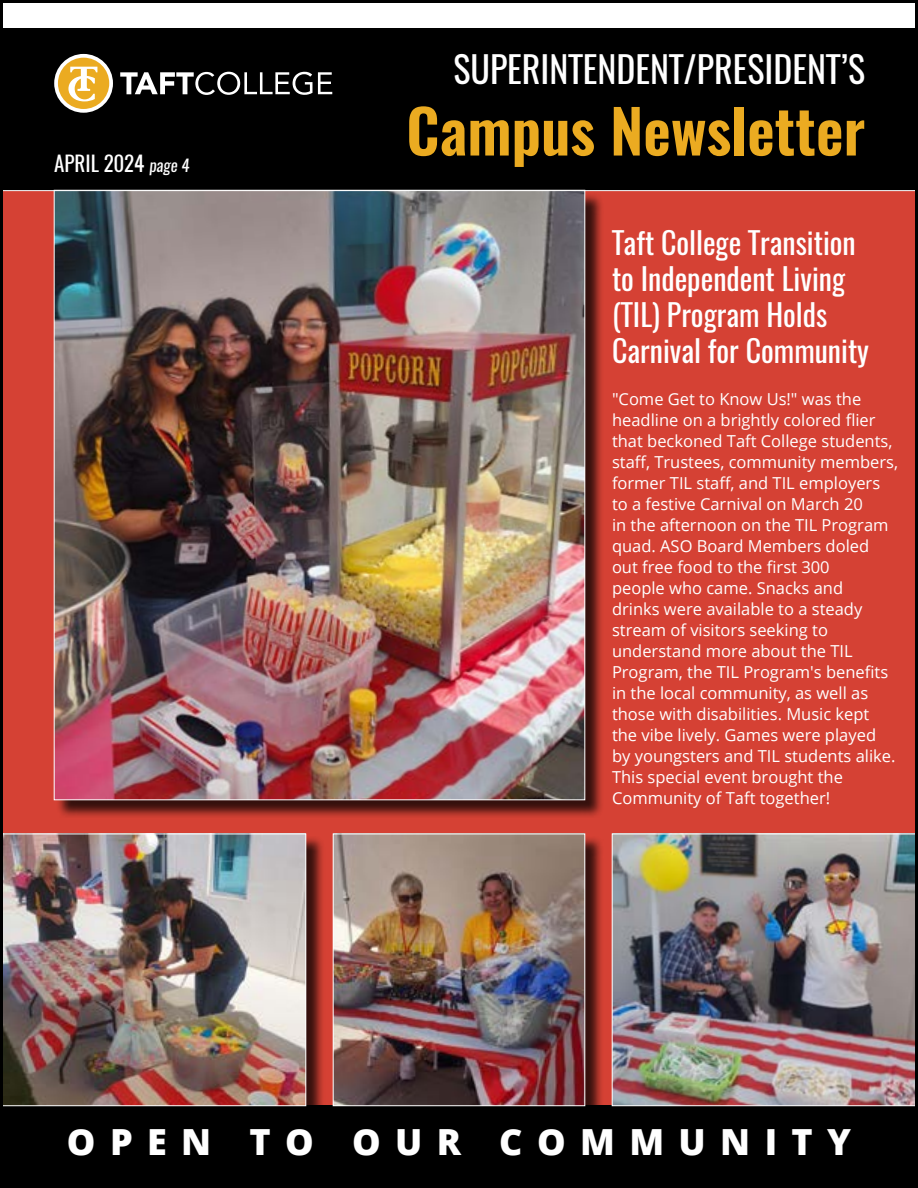
<style>
.page{position:relative;width:918px;height:1188px;background:#fff}
.page>*{position:absolute;margin:0;border:0;box-sizing:border-box;transform-origin:0 0}
.t1{font:600 60px "Oswald";color:#ebab21}
.t2{font:36px "Oswald";color:#fff}
.t3{font:800 36px "Open Sans";letter-spacing:.4em;color:#fff}
.t4{font:30px/36px "Oswald";color:#fff}
.t5{font:21px "Oswald";color:#fff}
.t6{font:16.5px/21px "Open Sans";color:#fff}
.s1{font-style:italic;font-size:16.5px}
</style>
<div class="page">
<div style="left:0;top:184px;width:918px;height:1004px;background:#d54134"></div>
<div style="left:0;top:1106px;width:918px;height:82px;background:#000"></div>
<div style="left:0;top:28px;width:918px;height:162px;background:#000"></div>
<svg style="left:120px;top:72px;width:192px;height:23px"></svg>
<svg style="left:318px;top:72px;width:14px;height:22px"></svg>
<svg style="left:54px;top:54px;width:59px;height:59px"></svg>
<div style="left:57px;top:193px;width:547px;height:625px;background:#000;opacity:.75"></div>
<img style="left:56px;top:192px;width:527px;height:606px">
<hr style="left:0;top:190px;width:918px;height:1px;background:#fff">
<div style="left:0;top:836px;width:325px;height:288px;background:#000;opacity:.75"></div>
<img style="left:4px;top:834px;width:302px;height:272px">
<div style="left:336px;top:836px;width:268px;height:288px;background:#000;opacity:.75"></div>
<img style="left:335px;top:836px;width:248px;height:268px">
<div style="left:333px;top:834px;width:252px;height:272px;border:1px solid #fff"></div>
<img style="left:612px;top:834px;width:302px;height:272px">
<p class="t5" style="left:54px;top:149px;width:137px">APRIL 2024 <span class="s1">page 4</span></p>
<h2 class="t2" style="left:453px;top:44px;width:413px">SUPERINTENDENT/PRESIDENT’S</h2>
<h1 class="t1" style="left:406px;top:89px;width:460px">Campus Newsletter</h1>
<h3 class="t4" style="left:612px;top:225px;width:259px">Taft College Transition to Independent Living (TIL) Program Holds<br>Carnival for Community</h3>
<p class="t6" style="left:612px;top:388px;width:288px">"Come Get to Know Us!" was the headline on a brightly colored flier that beckoned Taft College students, staff, Trustees, community members, former TIL staff, and TIL employers to a festive Carnival on March 20<br>in the afternoon on the TIL Program quad. ASO Board Members doled out free food to the first 300<br>people who came. Snacks and<br>drinks were available to a steady stream of visitors seeking to understand more about the TIL<br>Program, the TIL Program's benefits in the local community, as well as those with disabilities. Music kept the vibe lively. Games were played by youngsters and TIL students alike.<br>This special event brought the<br>Community of Taft together!</p>
<h2 class="t3" style="left:67px;top:1114px;width:786px">OPEN TO OUR COMMUNITY</h2>
</div>
